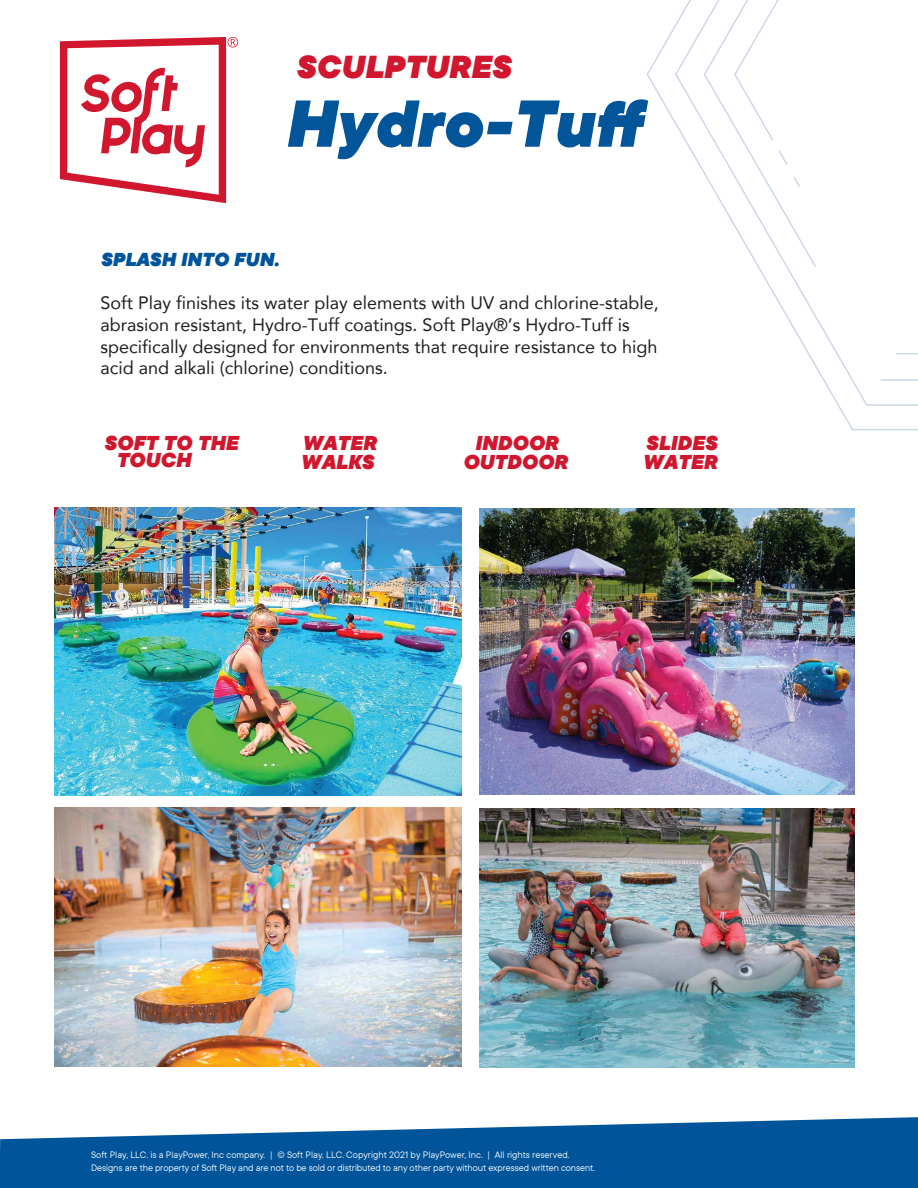
<style>
.page{position:relative;width:918px;height:1188px;background:#fff}
.page>*{position:absolute;margin:0;border:0;box-sizing:border-box;transform-origin:0 0}
.t1{font:italic 900 73.5px "TT Commons";color:#03559a}
.t2{font:italic 900 35.7px "TT Commons";color:#d1172e}
.t3{font:italic 900 22.5px/19.5px "TT Commons";color:#d1172e}
.t4{font:italic 900 21px "TT Commons";color:#005499}
.t5{font:18px/21.6px "Avenir";color:#231f20}
.t6{font:10.5px/12.6px "TT Commons";letter-spacing:-.01em;color:#fff}
</style>
<div class="page">
<svg style="left:0;top:1117px;width:918px;height:71px;fill:#005499"></svg>
<svg style="left:674px;top:0;width:244px;height:406px"></svg>
<svg style="left:60px;top:37px;width:178px;height:166px"></svg>
<img style="left:55px;top:808px;width:406px;height:258px">
<img style="left:55px;top:507px;width:406px;height:288px">
<img style="left:479px;top:809px;width:376px;height:259px">
<img style="left:479px;top:509px;width:376px;height:286px">
<h2 class="t2" style="left:296px;top:42px;width:217px">SCULPTURES</h2>
<h1 class="t1" style="left:284px;top:73px;width:365px">Hydro-Tuff</h1>
<p class="t4" style="left:100px;top:245px;width:180px">SPLASH INTO FUN.</p>
<p class="t5" style="left:100px;top:292px;width:560px">Soft Play finishes its water play elements with UV and chlorine-stable, abrasion resistant, Hydro-Tuff coatings. Soft Play®’s Hydro-Tuff is specifically designed for environments that require resistance to high acid and alkali (chlorine) conditions.</p>
<p class="t3" style="left:104px;top:432px;width:136px">SOFT TO THE</p>
<p class="t3" style="left:301px;top:432px;width:77px">WATER<br>WALKS</p>
<p class="t3" style="left:643px;top:432px;width:76px">SLIDES<br>WATER</p>
<p class="t3" style="left:475px;top:432px;width:85px">INDOOR</p>
<p class="t3" style="left:116px;top:449px;width:76px">TOUCH</p>
<p class="t3" style="left:463px;top:452px;width:106px">OUTDOOR</p>
<p class="t6" style="left:91px;top:1148px;width:505px">Soft Play, LLC. is a PlayPower, Inc company. | © Soft Play, LLC. Copyright 2021 by PlayPower, Inc. | All rights reserved.<br>Designs are the property of Soft Play and are not to be sold or distributed to any other party without expressed written consent.</p>
</div>
